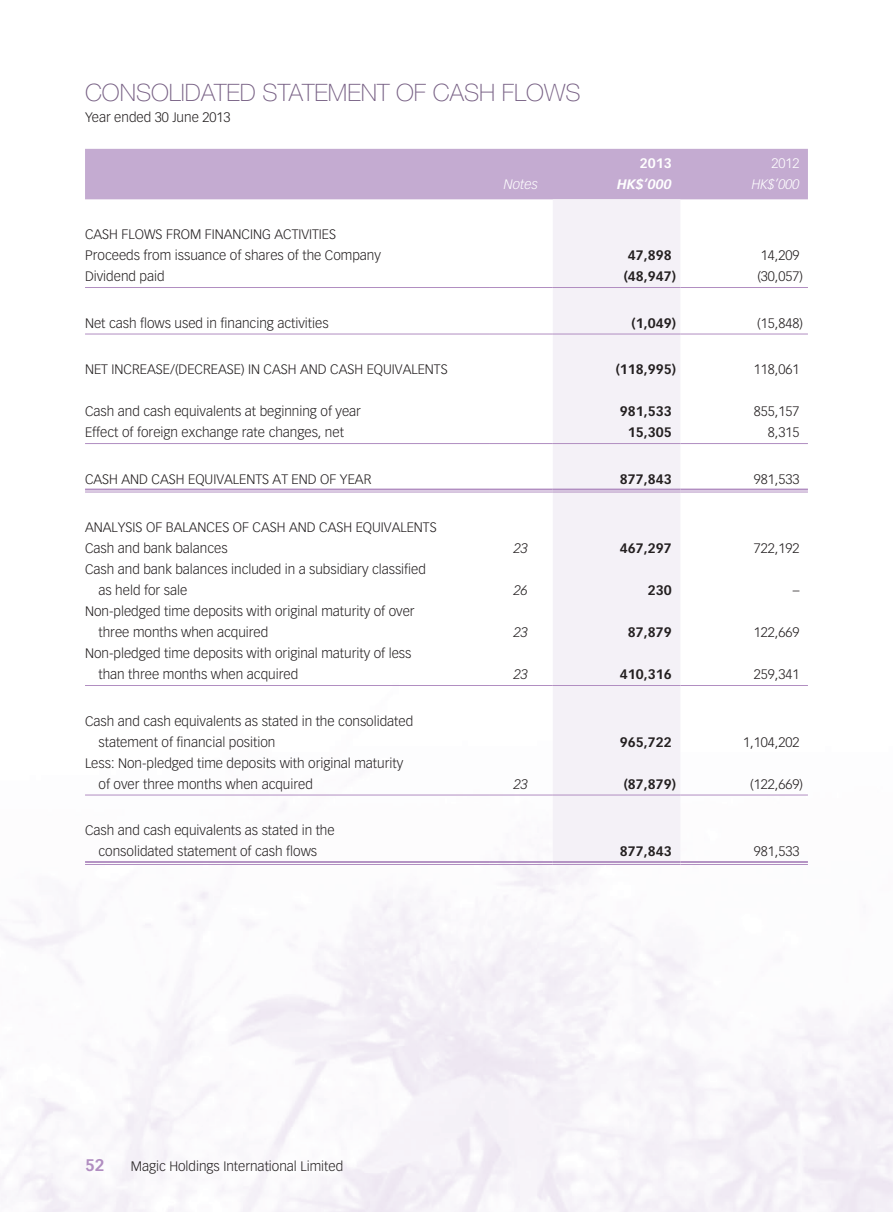
<style>
.page{position:relative;width:893px;height:1212px;background:#fff}
.page>*{position:absolute;margin:0;border:0;box-sizing:border-box;transform-origin:0 0}
.t1{font:100 24px "Helvetica Neue LT Std";color:#776084}
.t2{font:700 16.5px "Vectora LT Std";color:#b18ec1}
.t3{font:300 13.5px/21px "Vectora LT Std";color:#231f20}
.t4{font:700 13.5px "Vectora LT Std";color:#231f20}
.t5{font:italic 300 13.5px "Vectora LT Std";color:#fff}
.t6{font:italic 300 13.5px "Vectora LT Std";color:#231f20}
.t7{font:italic 700 13.5px "Vectora LT Std";color:#fff}
.t8{font:700 13.5px "Vectora LT Std";color:#fff}
.t9{font:300 13.5px "Vectora LT Std";color:#fff}
</style>
<div class="page">
<div style="left:85px;top:149px;width:723px;height:50px;background:#c4abd1"></div>
<div style="left:553px;top:199px;width:127px;height:665px;background:#f4f1f7"></div>
<hr style="left:85px;top:287px;width:404px;height:1px;background:#b18ec1">
<hr style="left:489px;top:287px;width:64px;height:1px;background:#b18ec1">
<hr style="left:553px;top:287px;width:127px;height:1px;background:#b18ec1">
<hr style="left:680px;top:287px;width:128px;height:1px;background:#b18ec1">
<hr style="left:85px;top:334px;width:404px;height:1px;background:#b18ec1">
<hr style="left:489px;top:334px;width:64px;height:1px;background:#b18ec1">
<hr style="left:553px;top:334px;width:127px;height:1px;background:#b18ec1">
<hr style="left:680px;top:334px;width:128px;height:1px;background:#b18ec1">
<hr style="left:85px;top:443px;width:404px;height:1px;background:#b18ec1">
<hr style="left:489px;top:443px;width:64px;height:1px;background:#b18ec1">
<hr style="left:553px;top:443px;width:127px;height:1px;background:#b18ec1">
<hr style="left:680px;top:443px;width:128px;height:1px;background:#b18ec1">
<hr style="left:85px;top:489px;width:404px;height:1px;background:#b18ec1">
<hr style="left:85px;top:492px;width:404px;height:1px;background:#b18ec1">
<hr style="left:489px;top:489px;width:64px;height:1px;background:#b18ec1">
<hr style="left:489px;top:492px;width:64px;height:1px;background:#b18ec1">
<hr style="left:553px;top:489px;width:127px;height:1px;background:#b18ec1">
<hr style="left:553px;top:492px;width:127px;height:1px;background:#b18ec1">
<hr style="left:680px;top:489px;width:128px;height:1px;background:#b18ec1">
<hr style="left:680px;top:492px;width:128px;height:1px;background:#b18ec1">
<hr style="left:85px;top:685px;width:404px;height:1px;background:#b18ec1">
<hr style="left:489px;top:685px;width:64px;height:1px;background:#b18ec1">
<hr style="left:553px;top:685px;width:127px;height:1px;background:#b18ec1">
<hr style="left:680px;top:685px;width:128px;height:1px;background:#b18ec1">
<hr style="left:85px;top:795px;width:404px;height:1px;background:#b18ec1">
<hr style="left:489px;top:795px;width:64px;height:1px;background:#b18ec1">
<hr style="left:553px;top:795px;width:127px;height:1px;background:#b18ec1">
<hr style="left:680px;top:795px;width:128px;height:1px;background:#b18ec1">
<hr style="left:85px;top:861px;width:404px;height:2px;background:#b18ec1">
<hr style="left:85px;top:864px;width:404px;height:1px;background:#b18ec1">
<hr style="left:489px;top:861px;width:64px;height:2px;background:#b18ec1">
<hr style="left:489px;top:864px;width:64px;height:1px;background:#b18ec1">
<hr style="left:553px;top:861px;width:127px;height:2px;background:#b18ec1">
<hr style="left:553px;top:864px;width:127px;height:1px;background:#b18ec1">
<hr style="left:680px;top:861px;width:128px;height:2px;background:#b18ec1">
<hr style="left:680px;top:864px;width:128px;height:1px;background:#b18ec1">
<h1 class="t1" style="left:85px;top:78px;width:497px">CONSOLIDATED STATEMENT OF CASH FLOWS</h1>
<p class="t3" style="left:85px;top:107px;width:147px">Year ended 30 June 2013</p>
<p class="t8" style="left:640px;top:155px;width:33px">2013</p>
<p class="t9" style="left:771px;top:155px;width:30px">2012</p>
<p class="t3" style="left:85px;top:224px;width:297px">CASH FLOWS FROM FINANCING ACTIVITIES<br>Proceeds from issuance of shares of the Company</p>
<p class="t5" style="left:504px;top:176px;width:36px">Notes</p>
<p class="t7" style="left:617px;top:176px;width:56px">HK$’000</p>
<p class="t5" style="left:752px;top:176px;width:49px">HK$’000</p>
<p class="t4" style="left:628px;top:247px;width:45px">47,898</p>
<p class="t3" style="left:761px;top:245px;width:40px">14,209</p>
<p class="t3" style="left:85px;top:266px;width:81px">Dividend paid</p>
<p class="t4" style="left:624px;top:268px;width:54px">(48,947)</p>
<p class="t3" style="left:757px;top:266px;width:47px">(30,057)</p>
<p class="t3" style="left:85px;top:312px;width:245px">Net cash flows used in financing activities</p>
<p class="t4" style="left:632px;top:315px;width:46px">(1,049)</p>
<p class="t3" style="left:757px;top:312px;width:47px">(15,848)</p>
<p class="t3" style="left:85px;top:359px;width:364px">NET INCREASE/(DECREASE) IN CASH AND CASH EQUIVALENTS</p>
<p class="t4" style="left:616px;top:361px;width:62px">(118,995)</p>
<p class="t3" style="left:754px;top:359px;width:47px">118,061</p>
<p class="t3" style="left:85px;top:401px;width:277px">Cash and cash equivalents at beginning of year</p>
<p class="t4" style="left:620px;top:403px;width:53px">981,533</p>
<p class="t3" style="left:754px;top:401px;width:47px">855,157</p>
<p class="t3" style="left:85px;top:422px;width:260px">Effect of foreign exchange rate changes, net</p>
<p class="t4" style="left:628px;top:424px;width:45px">15,305</p>
<p class="t3" style="left:768px;top:422px;width:33px">8,315</p>
<p class="t3" style="left:85px;top:468px;width:288px">CASH AND CASH EQUIVALENTS AT END OF YEAR</p>
<p class="t4" style="left:620px;top:471px;width:53px">877,843</p>
<p class="t3" style="left:754px;top:468px;width:47px">981,533</p>
<p class="t3" style="left:85px;top:517px;width:353px">ANALYSIS OF BALANCES OF CASH AND CASH EQUIVALENTS<br>Cash and bank balances</p>
<p class="t6" style="left:514px;top:540px;width:15px">23</p>
<p class="t4" style="left:620px;top:540px;width:53px">467,297</p>
<p class="t3" style="left:754px;top:538px;width:47px">722,192</p>
<p class="t3" style="left:99px;top:559px;width:329px;text-indent:-14px">Cash and bank balances included in a subsidiary classified as held for sale</p>
<p class="t3" style="left:99px;top:601px;width:318px;text-indent:-13px">Non-pledged time deposits with original maturity of over three months when acquired</p>
<p class="t3" style="left:99px;top:643px;width:314px;text-indent:-14px">Non-pledged time deposits with original maturity of less than three months when acquired</p>
<p class="t3" style="left:99px;top:710px;width:316px;text-indent:-14px">Cash and cash equivalents as stated in the consolidated statement of financial position</p>
<p class="t3" style="left:99px;top:752px;width:306px;text-indent:-13px">Less: Non-pledged time deposits with original maturity of over three months when acquired</p>
<p class="t3" style="left:85px;top:820px;width:251px;text-align:center">Cash and cash equivalents as stated in the consolidated statement of cash flows</p>
<p class="t6" style="left:514px;top:582px;width:15px">26</p>
<p class="t4" style="left:648px;top:582px;width:25px">230</p>
<p class="t3" style="left:793px;top:580px;width:8px">–</p>
<p class="t6" style="left:514px;top:624px;width:15px">23</p>
<p class="t4" style="left:628px;top:624px;width:45px">87,879</p>
<p class="t3" style="left:754px;top:622px;width:47px">122,669</p>
<p class="t6" style="left:514px;top:666px;width:15px">23</p>
<p class="t4" style="left:620px;top:666px;width:53px">410,316</p>
<p class="t3" style="left:754px;top:664px;width:47px">259,341</p>
<p class="t4" style="left:620px;top:733px;width:53px">965,722</p>
<p class="t3" style="left:743px;top:731px;width:58px">1,104,202</p>
<p class="t6" style="left:514px;top:776px;width:15px">23</p>
<p class="t4" style="left:624px;top:776px;width:54px">(87,879)</p>
<p class="t3" style="left:750px;top:773px;width:54px">(122,669)</p>
<p class="t4" style="left:620px;top:843px;width:53px">877,843</p>
<p class="t3" style="left:754px;top:841px;width:47px">981,533</p>
<p class="t2" style="left:85px;top:1155px;width:21px">52</p>
<p class="t3" style="left:131px;top:1156px;width:214px">Magic Holdings International Limited</p>
</div>
